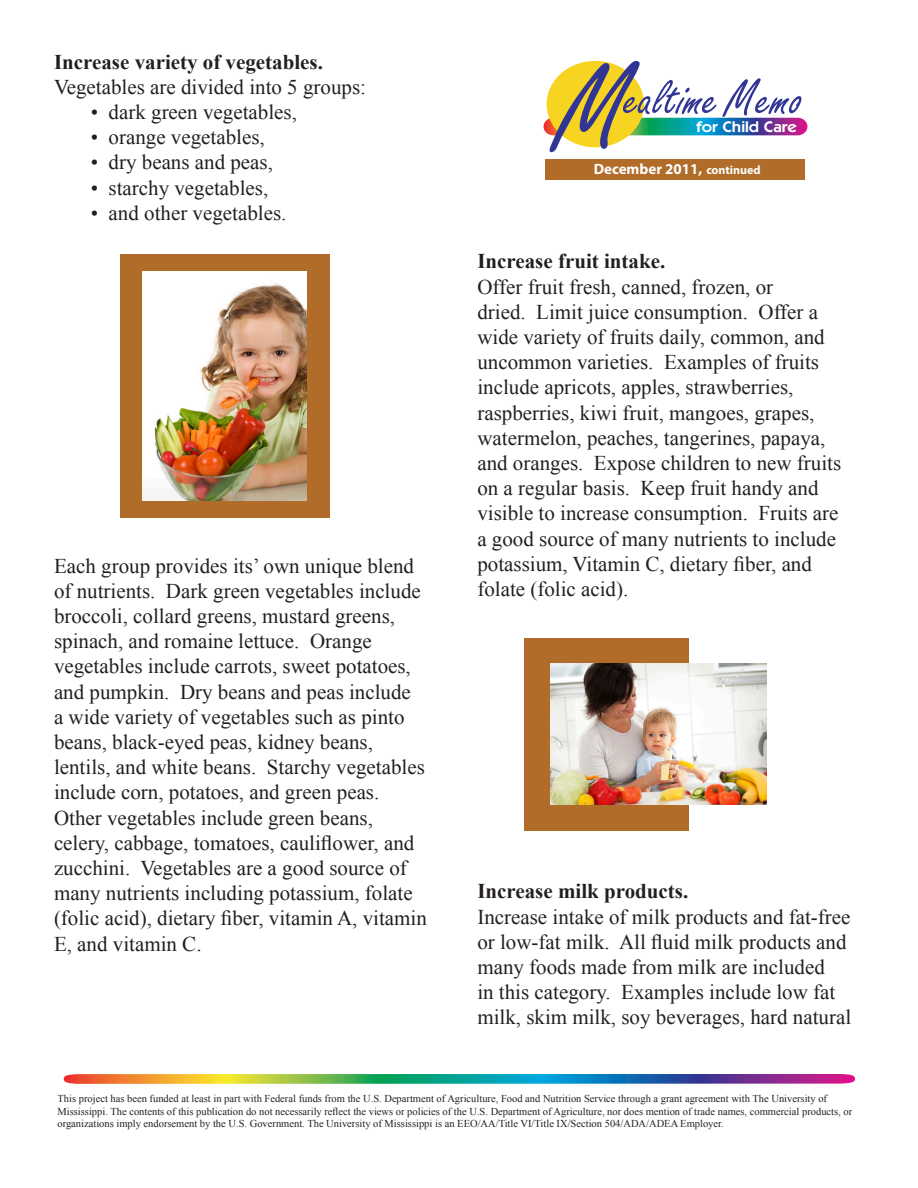
<style>
.page{position:relative;width:918px;height:1188px;background:#fff}
.page>*{position:absolute;margin:0;border:0;box-sizing:border-box;transform-origin:0 0}
.t1{font:21px/25.2px "Times New Roman";color:#231f20}
.t2{font:700 21px "Times New Roman";color:#231f20}
.t3{font:600 15.45px "Itc Kabel";color:#fff;scale:1.1 1}
.t4{font:700 15px "Myriad Pro";color:#fff}
.t5{font:10.5px/12.6px "Times New Roman";color:#231f20}
.s1{font-size:12px}
</style>
<div class="page">
<svg style="left:544px;top:61px;width:263px;height:91px"></svg>
<div style="left:545px;top:159px;width:260px;height:21px;background:#b06c28"></div>
<svg style="left:64px;top:1074px;width:791px;height:10px;background:#70887b"></svg>
<div style="left:524px;top:638px;width:164px;height:192px;background:#b06c28"></div>
<div style="left:120px;top:254px;width:210px;height:263px;background:#b06c28"></div>
<img style="left:142px;top:272px;width:164px;height:228px">
<img style="left:551px;top:664px;width:216px;height:140px">
<p class="t2" style="left:54px;top:47px;width:271px">Increase variety of vegetables.</p>
<p class="t1" style="left:54px;top:74px;width:314px">Vegetables are divided into 5 groups:</p>
<p class="t1" style="left:91px;top:99px;width:208px">• dark green vegetables,</p>
<p class="t1" style="left:91px;top:124px;width:176px">• orange vegetables,</p>
<p class="t1" style="left:91px;top:149px;width:184px">• dry beans and peas,</p>
<p class="t1" style="left:91px;top:175px;width:179px">• starchy vegetables,</p>
<p class="t1" style="left:91px;top:200px;width:197px">• and other vegetables.</p>
<p class="t1" style="left:54px;top:553px;width:374px">Each group provides its’ own unique blend of nutrients. Dark green vegetables include broccoli, collard greens, mustard greens, spinach, and romaine lettuce. Orange vegetables include carrots, sweet potatoes, and pumpkin. Dry beans and peas include<br>a wide variety of vegetables such as pinto beans, black-eyed peas, kidney beans, lentils, and white beans. Starchy vegetables include corn, potatoes, and green peas.<br>Other vegetables include green beans, celery, cabbage, tomatoes, cauliflower, and zucchini. Vegetables are a good source of many nutrients including potassium, folate (folic acid), dietary fiber, vitamin A, vitamin E, and vitamin C.</p>
<p class="t3" style="left:696px;top:117px;width:93px">for Child Care</p>
<p class="t4" style="left:594px;top:160px;width:168px">December 2011, <span class="s1">continued</span></p>
<p class="t2" style="left:477px;top:247px;width:190px">Increase fruit intake.</p>
<p class="t1" style="left:477px;top:274px;width:365px">Offer fruit fresh, canned, frozen, or<br>dried. Limit juice consumption. Offer a wide variety of fruits daily, common, and uncommon varieties. Examples of fruits include apricots, apples, strawberries, raspberries, kiwi fruit, mangoes, grapes, watermelon, peaches, tangerines, papaya, and oranges. Expose children to new fruits on a regular basis. Keep fruit handy and visible to increase consumption. Fruits are a good source of many nutrients to include potassium, Vitamin C, dietary fiber, and folate (folic acid).</p>
<p class="t2" style="left:477px;top:877px;width:212px">Increase milk products.</p>
<p class="t1" style="left:477px;top:904px;width:375px">Increase intake of milk products and fat-free or low-fat milk. All fluid milk products and many foods made from milk are included<br>in this category. Examples include low fat milk, skim milk, soy beverages, hard natural</p>
<p class="t5" style="left:58px;top:1092px;width:796px">This project has been funded at least in part with Federal funds from the U.S. Department of Agriculture, Food and Nutrition Service through a grant agreement with The University of<br>Mississippi. The contents of this publication do not necessarily reflect the views or policies of the U.S. Department of Agriculture, nor does mention of trade names, commercial products, or organizations imply endorsement by the U.S. Government. The University of Mississippi is an EEO/AA/Title VI/Title IX/Section 504/ADA/ADEA Employer.</p>
</div>
